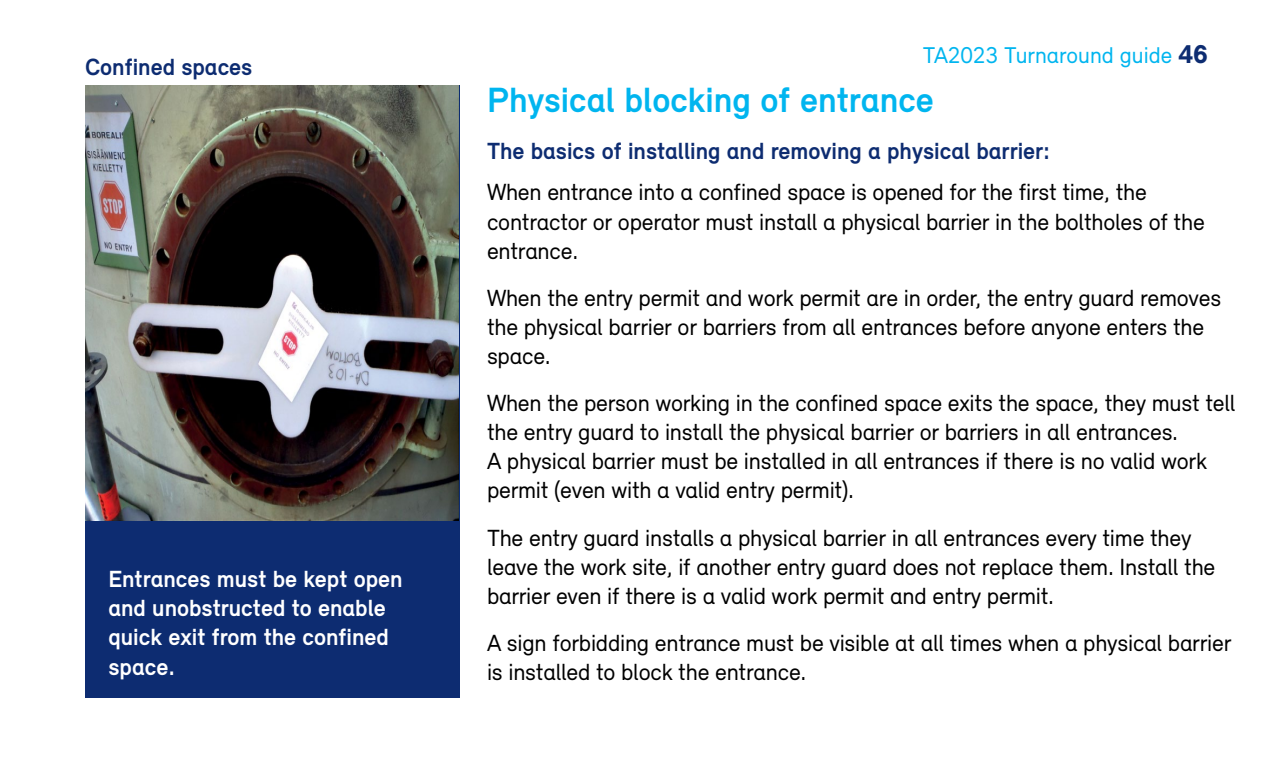
<style>
.page{position:relative;width:1276px;height:766px;background:#fff}
.page>*{position:absolute;margin:0;border:0;box-sizing:border-box;transform-origin:0 0}
.t1{font:700 36px "Relevant";color:#00b5ef}
.t2{font:24px/29.1px "Relevant";letter-spacing:-.01em;color:#000}
.t3{font:700 24px/29.1px "Relevant";color:#fff}
.t4{font:700 24px "Relevant";color:#0d2c71}
.t5{font:23.4px "Relevant";color:#00b5ef}
.s1{font-weight:900;font-size:27px;color:#0d2c71}
</style>
<div class="page">
<div style="left:85px;top:85px;width:374px;height:612px;background:#0d2c71"></div>
<img style="left:85px;top:85px;width:374px;height:435px">
<p class="t4" style="left:85px;top:52px;width:169px">Confined spaces</p>
<p class="t3" style="left:108px;top:564px;width:296px">Entrances must be kept open and unobstructed to enable quick exit from the confined space.</p>
<p class="t5" style="left:922px;top:41px;width:287px">TA2023 Turnaround guide <span class="s1">46</span></p>
<h1 class="t1" style="left:487px;top:78px;width:448px">Physical blocking of entrance</h1>
<p class="t4" style="left:487px;top:136px;width:565px">The basics of installing and removing a physical barrier:</p>
<p class="t2" style="left:487px;top:177px;width:719px">When entrance into a confined space is opened for the first time, the contractor or operator must install a physical barrier in the boltholes of the entrance.</p>
<p class="t2" style="left:487px;top:282px;width:736px">When the entry permit and work permit are in order, the entry guard removes the physical barrier or barriers from all entrances before anyone enters the space.</p>
<p class="t2" style="left:487px;top:388px;width:750px">When the person working in the confined space exits the space, they must tell the entry guard to install the physical barrier or barriers in all entrances.<br>A physical barrier must be installed in all entrances if there is no valid work permit (even with a valid entry permit).</p>
<p class="t2" style="left:487px;top:522px;width:730px">The entry guard installs a physical barrier in all entrances every time they leave the work site, if another entry guard does not replace them. Install the barrier even if there is a valid work permit and entry permit.</p>
<p class="t2" style="left:487px;top:627px;width:746px">A sign forbidding entrance must be visible at all times when a physical barrier is installed to block the entrance.</p>
</div>
